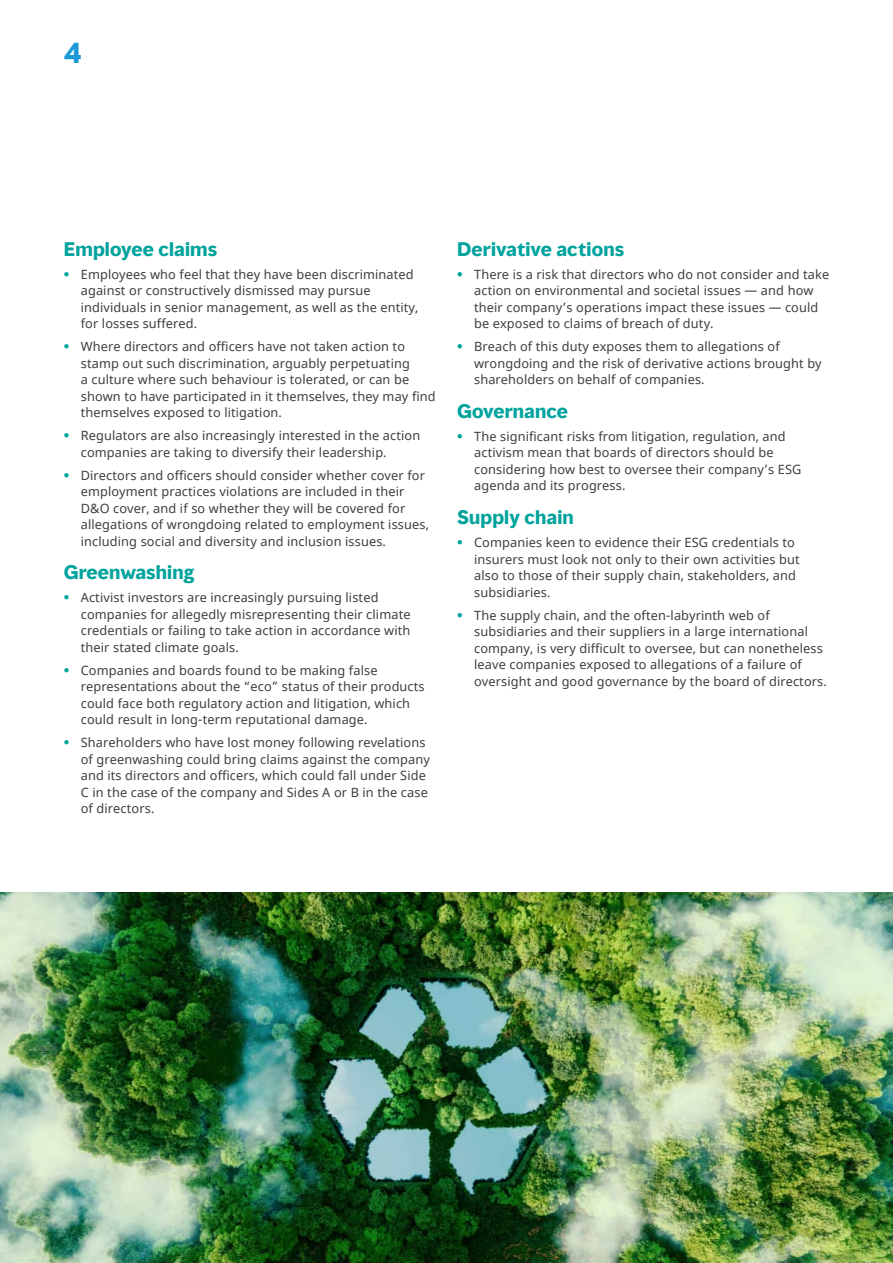
<style>
.page{position:relative;width:893px;height:1263px;background:#fff}
.page>*{position:absolute;margin:0;border:0;box-sizing:border-box;transform-origin:0 0}
.t1{font:700 27px "MMC Display";color:#1b9ad7}
.Body_Subhead__12_14{font:700 18px "MMC Display";letter-spacing:.01em;color:#00a39d}
.t2{font:12.75px/16.5px "Noto Sans";letter-spacing:.01em;color:#3e3e3f}
.s1{font-family:"MMC Display";font-weight:700;color:#00a39d}
</style>
<div class="page">
<img style="left:0;top:893px;width:893px;height:370px">
<h1 class="t1" style="left:64px;top:35px;width:19px">4</h1>
<h4 class="Body_Subhead__12_14" style="left:64px;top:237px;width:155px">Employee claims</h4>
<p class="t2" style="left:81px;top:267px;width:339px;text-indent:-17px"><span class="s1">•</span> Employees who feel that they have been discriminated against or constructively dismissed may pursue individuals in senior management, as well as the entity, for losses suffered.</p>
<p class="t2" style="left:81px;top:339px;width:356px;text-indent:-17px"><span class="s1">•</span> Where directors and officers have not taken action to stamp out such discrimination, arguably perpetuating<br>a culture where such behaviour is tolerated, or can be shown to have participated in it themselves, they may find themselves exposed to litigation.</p>
<p class="t2" style="left:81px;top:428px;width:341px;text-indent:-17px"><span class="s1">•</span> Regulators are also increasingly interested in the action companies are taking to diversify their leadership.</p>
<p class="t2" style="left:81px;top:467px;width:350px;text-indent:-17px"><span class="s1">•</span> Directors and officers should consider whether cover for employment practices violations are included in their D&amp;O cover, and if so whether they will be covered for allegations of wrongdoing related to employment issues, including social and diversity and inclusion issues.</p>
<h4 class="Body_Subhead__12_14" style="left:64px;top:561px;width:132px">Greenwashing</h4>
<p class="t2" style="left:81px;top:590px;width:331px;text-indent:-17px"><span class="s1">•</span> Activist investors are increasingly pursuing listed companies for allegedly misrepresenting their climate credentials or failing to take action in accordance with their stated climate goals.</p>
<p class="t2" style="left:81px;top:662px;width:345px;text-indent:-17px"><span class="s1">•</span> Companies and boards found to be making false representations about the “eco” status of their products could face both regulatory action and litigation, which could result in long-term reputational damage.</p>
<p class="t2" style="left:81px;top:735px;width:351px;text-indent:-17px"><span class="s1">•</span> Shareholders who have lost money following revelations of greenwashing could bring claims against the company and its directors and officers, which could fall under Side C in the case of the company and Sides A or B in the case of directors.</p>
<h4 class="Body_Subhead__12_14" style="left:457px;top:237px;width:168px">Derivative actions</h4>
<p class="t2" style="left:474px;top:267px;width:357px;text-indent:-17px"><span class="s1">•</span> There is a risk that directors who do not consider and take action on environmental and societal issues — and how their company’s operations impact these issues — could be exposed to claims of breach of duty.</p>
<p class="t2" style="left:474px;top:339px;width:349px;text-indent:-17px"><span class="s1">•</span> Breach of this duty exposes them to allegations of wrongdoing and the risk of derivative actions brought by shareholders on behalf of companies.</p>
<h4 class="Body_Subhead__12_14" style="left:457px;top:399px;width:112px">Governance</h4>
<p class="t2" style="left:474px;top:429px;width:329px;text-indent:-17px"><span class="s1">•</span> The significant risks from litigation, regulation, and activism mean that boards of directors should be considering how best to oversee their company’s ESG agenda and its progress.</p>
<h4 class="Body_Subhead__12_14" style="left:457px;top:506px;width:118px">Supply chain</h4>
<p class="t2" style="left:474px;top:535px;width:327px;text-indent:-17px"><span class="s1">•</span> Companies keen to evidence their ESG credentials to insurers must look not only to their own activities but also to those of their supply chain, stakeholders, and subsidiaries.</p>
<p class="t2" style="left:474px;top:607px;width:354px;text-indent:-17px"><span class="s1">•</span> The supply chain, and the often-labyrinth web of subsidiaries and their suppliers in a large international company, is very difficult to oversee, but can nonetheless leave companies exposed to allegations of a failure of oversight and good governance by the board of directors.</p>
</div>
